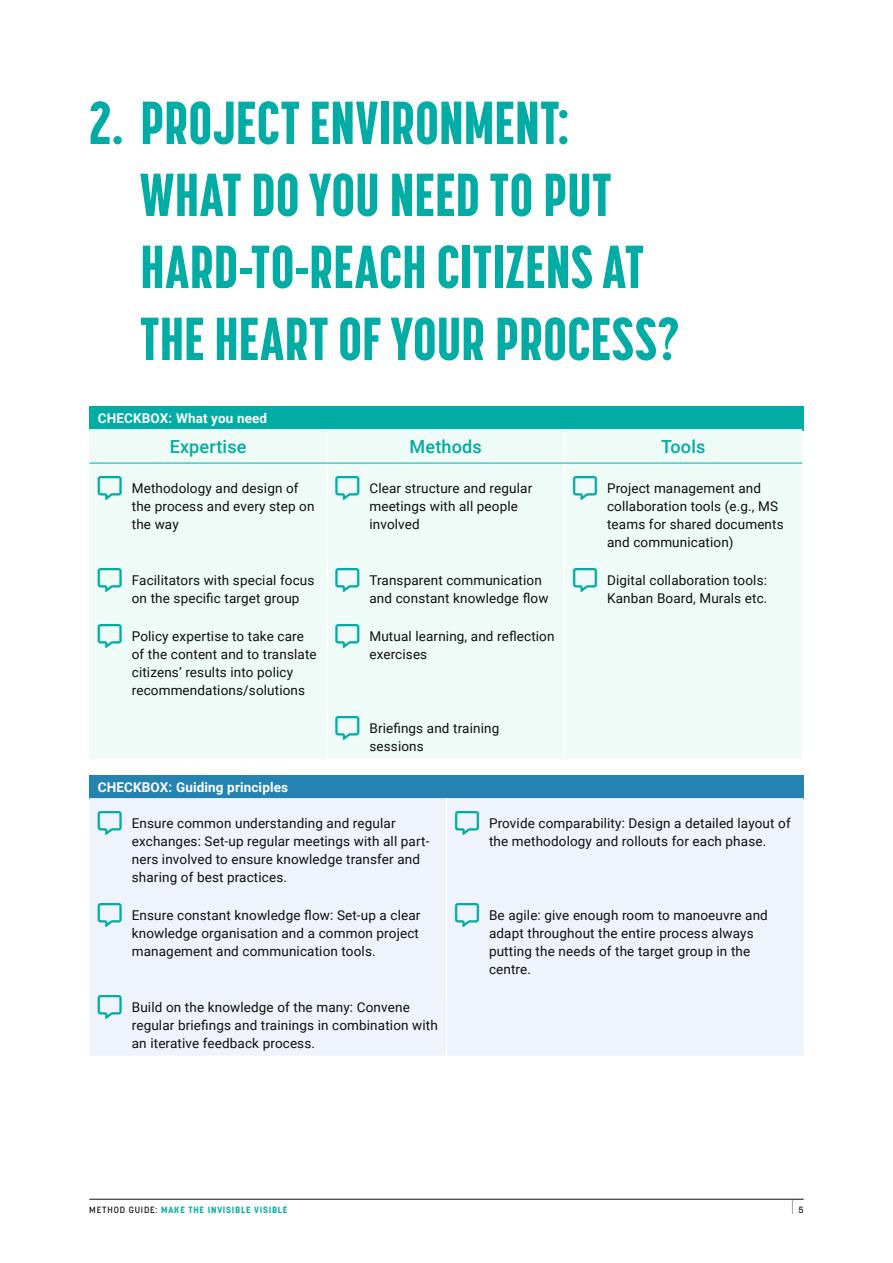
<style>
.page{position:relative;width:893px;height:1263px;background:#fff}
.page>*{position:absolute;margin:0;border:0;box-sizing:border-box;transform-origin:0 0}
.t1{font:800 60px/72px "Korolev Compressed";letter-spacing:.005em;color:#00aca4}
.t2{font:500 18px "Roboto";letter-spacing:.01em;color:#00aca4}
.t3{font:100 18px "Korolev";color:#0f0f0d}
.t4{font:13.5px/18px "Roboto";letter-spacing:.01em;color:#0f0f0d}
.t5{font:700 13.5px "Roboto";letter-spacing:.01em;color:#fff}
.t6{font:700 9px "Korolev";letter-spacing:.09em;color:#00aca4}
.s1{color:#00aca4}
.s2{font-weight:500;color:#0f0f0d}
.s3{font-weight:500;font-size:9px}
</style>
<div class="page">
<div style="left:89px;top:406px;width:715px;height:25px;background:#00aca4"></div>
<div style="left:89px;top:775px;width:715px;height:25px;background:#2583b2"></div>
<div style="left:89px;top:429px;width:713px;height:330px;background:#effbf6"></div>
<hr style="left:326px;top:463px;width:2px;height:92px;background:#fff">
<hr style="left:564px;top:463px;width:1px;height:92px;background:#fff">
<hr style="left:326px;top:555px;width:2px;height:56px;background:#fff">
<hr style="left:564px;top:555px;width:1px;height:56px;background:#fff">
<hr style="left:326px;top:611px;width:2px;height:92px;background:#fff">
<hr style="left:564px;top:611px;width:1px;height:92px;background:#fff">
<hr style="left:326px;top:703px;width:2px;height:56px;background:#fff">
<hr style="left:564px;top:703px;width:1px;height:56px;background:#fff">
<hr style="left:326px;top:429px;width:2px;height:34px;background:#fff">
<hr style="left:564px;top:429px;width:1px;height:34px;background:#fff">
<hr style="left:89px;top:463px;width:238px;height:1px;background:#00aca4">
<hr style="left:327px;top:463px;width:238px;height:1px;background:#00aca4">
<hr style="left:565px;top:463px;width:237px;height:1px;background:#00aca4">
<div style="left:89px;top:798px;width:715px;height:258px;background:#eef3fc"></div>
<hr style="left:446px;top:798px;width:1px;height:92px;background:#fff">
<hr style="left:446px;top:890px;width:1px;height:92px;background:#fff">
<hr style="left:446px;top:982px;width:1px;height:74px;background:#fff">
<hr style="left:89px;top:1199px;width:715px;height:1px;background:#0f0f0d">
<svg style="left:98px;top:476px;width:24px;height:24px"></svg>
<svg style="left:335px;top:476px;width:24px;height:24px"></svg>
<svg style="left:573px;top:476px;width:24px;height:24px"></svg>
<svg style="left:98px;top:568px;width:24px;height:24px"></svg>
<svg style="left:335px;top:568px;width:24px;height:24px"></svg>
<svg style="left:573px;top:568px;width:24px;height:24px"></svg>
<svg style="left:98px;top:624px;width:24px;height:24px"></svg>
<svg style="left:335px;top:624px;width:24px;height:24px"></svg>
<svg style="left:335px;top:716px;width:24px;height:24px"></svg>
<svg style="left:98px;top:811px;width:24px;height:24px"></svg>
<svg style="left:455px;top:811px;width:24px;height:24px"></svg>
<svg style="left:98px;top:903px;width:24px;height:24px"></svg>
<svg style="left:455px;top:903px;width:24px;height:24px"></svg>
<svg style="left:98px;top:995px;width:24px;height:24px"></svg>
<h1 class="t1" style="left:140px;top:86px;width:540px;text-indent:-51px">2. PROJECT ENVIRONMENT:<br>WHAT DO YOU NEED TO PUT<br>HARD-TO-REACH CITIZENS AT<br>THE HEART OF YOUR PROCESS?</h1>
<p class="t5" style="left:98px;top:409px;width:171px">CHECKBOX: What you need</p>
<h2 class="t2" style="left:170px;top:434px;width:78px">Expertise</h2>
<h2 class="t2" style="left:410px;top:434px;width:74px">Methods</h2>
<h2 class="t2" style="left:661px;top:434px;width:46px">Tools</h2>
<p class="t4" style="left:132px;top:478px;width:184px;text-indent:-34px"><span class="s1">▲▲</span> Methodology and design of the process and every step on the way</p>
<p class="t4" style="left:369px;top:478px;width:164px">Clear structure and regular meetings with all people involved</p>
<p class="t4" style="left:607px;top:478px;width:178px">Project management and collaboration tools (e.g., MS teams for shared documents and communication)</p>
<p class="t4" style="left:132px;top:570px;width:184px">Facilitators with special focus on the specific target group</p>
<p class="t4" style="left:369px;top:570px;width:181px">Transparent communication and constant knowledge flow</p>
<p class="t4" style="left:607px;top:570px;width:162px">Digital collaboration tools:<br>Kanban Board, Murals etc.</p>
<p class="t4" style="left:132px;top:626px;width:186px">Policy expertise to take care of the content and to translate citizens’ results into policy recommendations/solutions</p>
<p class="t4" style="left:369px;top:626px;width:187px">Mutual learning, and reflection exercises</p>
<p class="t4" style="left:369px;top:718px;width:131px">Briefings and training sessions</p>
<p class="t5" style="left:98px;top:778px;width:192px">CHECKBOX: Guiding principles</p>
<p class="t4" style="left:132px;top:813px;width:299px">Ensure common understanding and regular exchanges: Set-up regular meetings with all part&shy;ners involved to ensure knowledge transfer and sharing of best practices.</p>
<p class="t4" style="left:489px;top:813px;width:303px">Provide comparability: Design a detailed layout of the methodology and rollouts for each phase.</p>
<p class="t4" style="left:132px;top:905px;width:290px;text-align:justify">Ensure constant knowledge flow: Set-up a clear knowledge organisation and a common project management and communication tools.</p>
<p class="t4" style="left:489px;top:905px;width:280px">Be agile: give enough room to manoeuvre and adapt throughout the entire process always putting the needs of the target group in the centre.</p>
<p class="t4" style="left:132px;top:997px;width:308px">Build on the knowledge of the many: Convene regular briefings and trainings in combination with an iterative feedback process.</p>
<p class="t6" style="left:89px;top:1204px;width:200px"><span class="s2">METHOD GUIDE:</span> MAKE THE INVISIBLE VISIBLE</p>
<h2 class="t3" style="left:791px;top:1195px;width:14px">| <span class="s3">5</span></h2>
</div>
